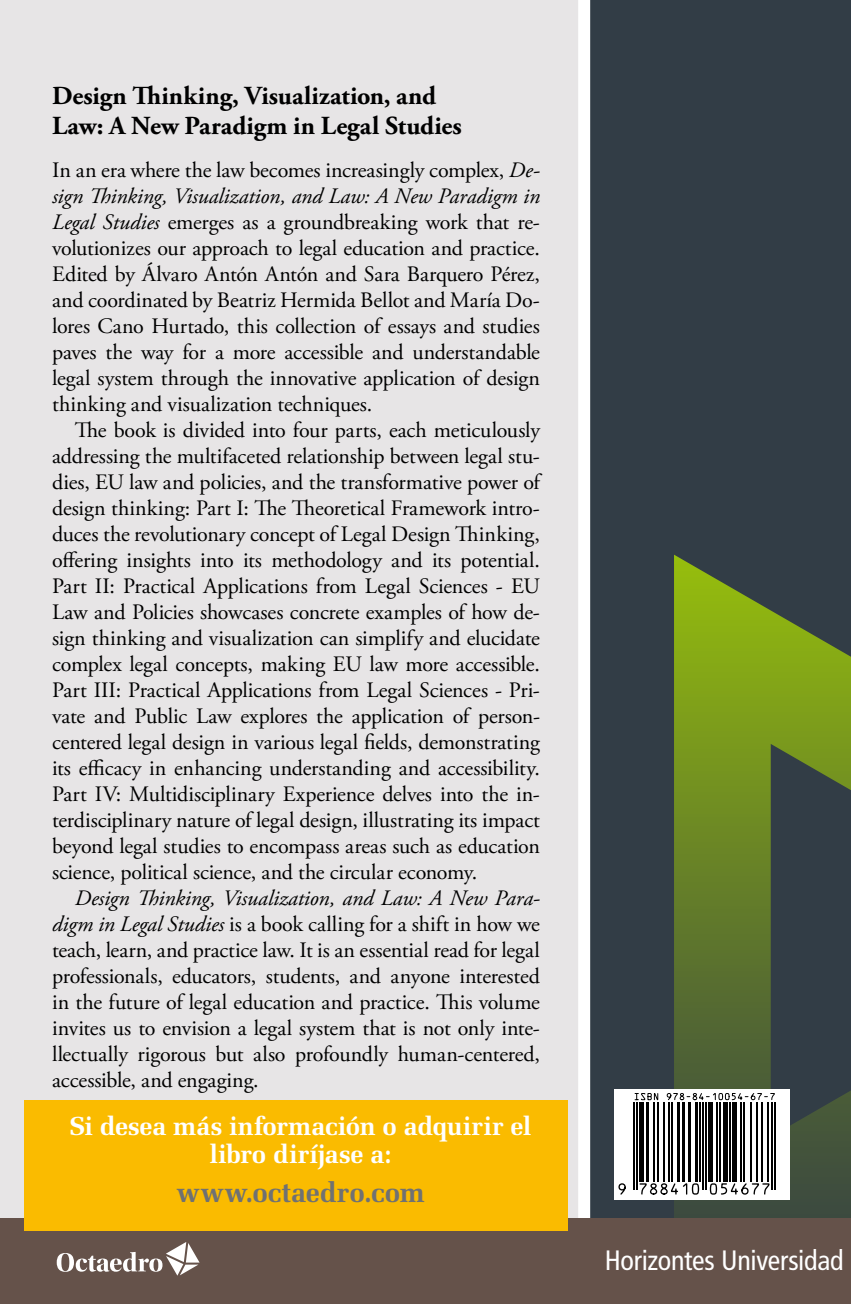
<style>
.page{position:relative;width:851px;height:1304px;background:#fff}
.page>*{position:absolute;margin:0;border:0;box-sizing:border-box;transform-origin:0 0}
.t1{font:condensed 28px "Frutiger LT Std";letter-spacing:-.01em;color:#fff}
.t2{font:700 28px "Melior LT Std";letter-spacing:-.01em;color:#707172}
.t3{font:700 26px/30px "Adobe Garamond Pro";letter-spacing:.005em;color:#000}
.t4{font:700 26px/28px "Melior LT Std";letter-spacing:-.005em;color:#fff;text-align:center}
.t5{font:22px/26px "Adobe Garamond Pro";letter-spacing:-.005em;color:#000;text-align:justify}
.s1{font-style:italic}
</style>
<div class="page">
<div style="left:589px;top:0;width:261px;height:1249px;background:#323d46"></div>
<svg style="left:674px;top:555px;width:176px;height:664px"></svg>
<div style="left:0;top:0;width:584px;height:1304px;background:#e7e5e6"></div>
<div style="left:578px;top:0;width:12px;height:1219px;background:#fff"></div>
<div style="left:0;top:1219px;width:850px;height:85px;background:#65524a"></div>
<div style="left:613px;top:1089px;width:176px;height:111px;background:#fff"></div>
<svg style="left:648px;top:1102px;width:128px;height:88px"></svg>
<hr style="left:633px;top:1102px;width:2px;height:87px;background:#000">
<hr style="left:636px;top:1102px;width:2px;height:87px;background:#000">
<div style="left:639px;top:1102px;width:5px;height:80px;background:#000"></div>
<hr style="left:645px;top:1102px;width:3px;height:80px;background:#000">
<hr style="left:653px;top:1102px;width:1px;height:80px;background:#000">
<hr style="left:657px;top:1102px;width:2px;height:80px;background:#000">
<hr style="left:663px;top:1102px;width:2px;height:80px;background:#000">
<hr style="left:668px;top:1102px;width:1px;height:80px;background:#000">
<hr style="left:671px;top:1102px;width:1px;height:80px;background:#000">
<hr style="left:677px;top:1102px;width:3px;height:80px;background:#000">
<hr style="left:681px;top:1102px;width:3px;height:80px;background:#000">
<hr style="left:687px;top:1102px;width:3px;height:80px;background:#000">
<hr style="left:695px;top:1102px;width:3px;height:80px;background:#000">
<hr style="left:699px;top:1102px;width:2px;height:80px;background:#000">
<hr style="left:702px;top:1102px;width:2px;height:87px;background:#000">
<hr style="left:705px;top:1102px;width:2px;height:87px;background:#000">
<div style="left:708px;top:1102px;width:5px;height:80px;background:#000"></div>
<hr style="left:716px;top:1102px;width:1px;height:80px;background:#000">
<hr style="left:719px;top:1102px;width:1px;height:80px;background:#000">
<hr style="left:723px;top:1102px;width:4px;height:80px;background:#000">
<hr style="left:729px;top:1102px;width:1px;height:80px;background:#000">
<hr style="left:732px;top:1102px;width:4px;height:80px;background:#000">
<hr style="left:739px;top:1102px;width:2px;height:80px;background:#000">
<hr style="left:742px;top:1102px;width:2px;height:80px;background:#000">
<hr style="left:750px;top:1102px;width:1px;height:80px;background:#000">
<hr style="left:756px;top:1102px;width:1px;height:80px;background:#000">
<hr style="left:760px;top:1102px;width:2px;height:80px;background:#000">
<hr style="left:766px;top:1102px;width:2px;height:80px;background:#000">
<hr style="left:771px;top:1102px;width:1px;height:87px;background:#000">
<hr style="left:774px;top:1102px;width:1px;height:87px;background:#000">
<svg style="left:618px;top:1182px;width:152px;height:13px"></svg>
<svg style="left:634px;top:1093px;width:141px;height:28px"></svg>
<svg style="left:57px;top:1242px;width:142px;height:34px"></svg>
<div style="left:25px;top:1100px;width:542px;height:130px;background:#fabb00"></div>
<p class="t3" style="left:52px;top:81px;width:411px">Design Thinking, Visualization, and<br>Law: A New Paradigm in Legal Studies</p>
<p class="t5" style="left:52px;top:158px;width:489px">In an era where the law becomes increasingly complex, <span class="s1">De&shy;sign Thinking, Visualization, and Law: A New Paradigm in Legal Studies</span> emerges as a groundbreaking work that re&shy;volutionizes our approach to legal education and practice.<br>Edited by Álvaro Antón Antón and Sara Barquero Pérez, and coordinated by Beatriz Hermida Bellot and María Do&shy;lores Cano Hurtado, this collection of essays and studies paves the way for a more accessible and understandable legal system through the innovative application of design thinking and visualization techniques.</p>
<p class="t5" style="left:52px;top:418px;width:489px;text-indent:23px">The book is divided into four parts, each meticulously addressing the multifaceted relationship between legal stu&shy;dies, EU law and policies, and the transformative power of design thinking: Part I: The Theoretical Framework intro&shy;duces the revolutionary concept of Legal Design Thinking, offering insights into its methodology and its potential.<br>Part II: Practical Applications from Legal Sciences - EU Law and Policies showcases concrete examples of how de&shy;sign thinking and visualization can simplify and elucidate complex legal concepts, making EU law more accessible.<br>Part III: Practical Applications from Legal Sciences - Pri&shy;vate and Public Law explores the application of person&shy;centered legal design in various legal fields, demonstrating its efficacy in enhancing understanding and accessibility.<br>Part IV: Multidisciplinary Experience delves into the in&shy;terdisciplinary nature of legal design, illustrating its impact beyond legal studies to encompass areas such as education science, political science, and the circular economy.</p>
<p class="t5" style="left:52px;top:886px;width:489px;text-indent:23px"><span class="s1">Design Thinking, Visualization, and Law: A New Para&shy;digm in Legal Studies</span> is a book calling for a shift in how we teach, learn, and practice law. It is an essential read for legal professionals, educators, students, and anyone interested in the future of legal education and practice. This volume invites us to envision a legal system that is not only inte&shy;llectually rigorous but also profoundly human-centered, accessible, and engaging.</p>
<p class="t4" style="left:69px;top:1112px;width:463px">Si desea más información o adquirir el libro diríjase a:</p>
<p class="t2" style="left:176px;top:1176px;width:249px">www.octaedro.com</p>
<p class="t1" style="left:604px;top:1244px;width:240px">Horizontes Universidad</p>
</div>
